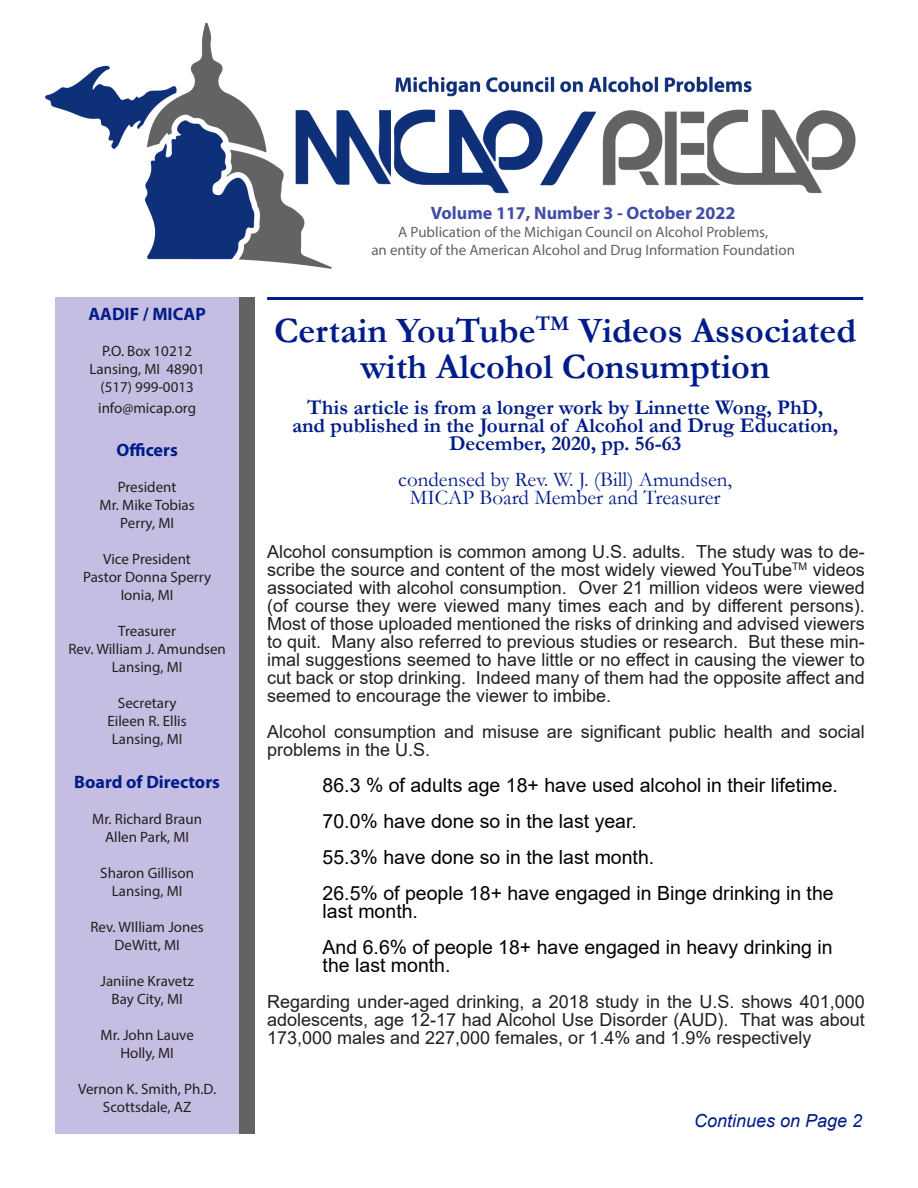
<style>
.page{position:relative;width:918px;height:1188px;background:#fff}
.page>*{position:absolute;margin:0;border:0;box-sizing:border-box;transform-origin:0 0}
.Topic_Title{font:700 36px/36px "Garamond";color:#001c88;text-align:center}
.Topic_Title-2{font:700 21px/18px "Garamond";color:#001c88;text-align:center}
.Topic_Title-3{font:21px "Garamond";color:#001c88}
.parapraph_style{font:19.5px/18px "Arial";color:#000}
.parapraph_style-2{font:18px/18px "Arial";color:#231f20;text-align:justify}
.t1{font:700 18px "Myriad Pro";color:#001c88}
.t2{font:700 18px "Myriad Pro";color:#424ca7}
.parapraph_style-3{font:italic 18px "Arial";color:#001c88}
.t3{font:15px "Myriad Pro";color:#231f20}
.t4{font:15px "Myriad Pro";color:#636366}
</style>
<div class="page">
<div style="left:55px;top:297px;width:185px;height:837px;background:#c5bee2"></div>
<div style="left:240px;top:297px;width:15px;height:837px;background:#636366"></div>
<img style="left:45px;top:23px;width:811px;height:246px">
<hr style="left:267px;top:297px;width:596px;height:3px;background:#001c88">
<p class="t1" style="left:88px;top:302px;width:119px">AADIF / MICAP</p>
<p class="t3" style="left:102px;top:341px;width:91px">P.O. Box 10212</p>
<p class="t3" style="left:89px;top:359px;width:117px">Lansing, MI 48901</p>
<p class="t3" style="left:101px;top:377px;width:95px">(517) 999-0013</p>
<p class="t3" style="left:98px;top:399px;width:99px">info@micap.org</p>
<p class="t1" style="left:116px;top:438px;width:63px">Officers</p>
<p class="t3" style="left:118px;top:478px;width:60px">President</p>
<p class="t3" style="left:99px;top:496px;width:97px">Mr. Mike Tobias</p>
<p class="t3" style="left:120px;top:514px;width:55px">Perry, MI</p>
<p class="t3" style="left:103px;top:550px;width:89px">Vice President</p>
<p class="t3" style="left:83px;top:568px;width:130px">Pastor Donna Sperry</p>
<p class="t3" style="left:121px;top:586px;width:54px">Ionia, MI</p>
<p class="t3" style="left:118px;top:622px;width:59px">Treasurer</p>
<p class="t3" style="left:68px;top:640px;width:159px">Rev. William J. Amundsen</p>
<p class="t3" style="left:112px;top:658px;width:72px">Lansing, MI</p>
<p class="t3" style="left:118px;top:694px;width:60px">Secretary</p>
<p class="t3" style="left:108px;top:712px;width:81px">Eileen R. Ellis</p>
<p class="t3" style="left:112px;top:730px;width:72px">Lansing, MI</p>
<p class="t1" style="left:74px;top:770px;width:147px">Board of Directors</p>
<p class="t3" style="left:92px;top:809px;width:111px">Mr. Richard Braun</p>
<p class="t3" style="left:105px;top:827px;width:86px">Allen Park, MI</p>
<p class="t3" style="left:100px;top:863px;width:95px">Sharon Gillison</p>
<p class="t3" style="left:112px;top:881px;width:72px">Lansing, MI</p>
<p class="t3" style="left:90px;top:917px;width:115px">Rev. WIlliam Jones</p>
<p class="t3" style="left:114px;top:935px;width:67px">DeWitt, MI</p>
<p class="t3" style="left:100px;top:971px;width:95px">Janiine Kravetz</p>
<p class="t3" style="left:112px;top:989px;width:73px">Bay City, MI</p>
<p class="t3" style="left:100px;top:1025px;width:95px">Mr. John Lauve</p>
<p class="t3" style="left:120px;top:1043px;width:55px">Holly, MI</p>
<p class="t3" style="left:78px;top:1079px;width:139px">Vernon K. Smith, Ph.D.</p>
<p class="t3" style="left:103px;top:1097px;width:90px">Scottsdale, AZ</p>
<p class="t2" style="left:431px;top:202px;width:306px">Volume 117, Number 3 - October 2022</p>
<p class="t4" style="left:398px;top:223px;width:371px">A Publication of the Michigan Council on Alcohol Problems,</p>
<p class="t4" style="left:371px;top:241px;width:425px">an entity of the American Alcohol and Drug Information Foundation</p>
<p class="Topic_Title" style="left:274px;top:313px;width:584px">Certain YouTube<sup>TM</sup> Videos Associated with Alcohol Consumption</p>
<p class="Topic_Title-2" style="left:307px;top:398px;width:517px">This article is from a longer work by Linnette Wong, PhD,</p>
<p class="Topic_Title-2" style="left:292px;top:416px;width:548px">and published in the Journal of Alcohol and Drug Education,<br>December, 2020, pp. 56-63</p>
<p class="Topic_Title-3" style="left:398px;top:465px;width:335px">condensed by Rev. W. J. (Bill) Amundsen,</p>
<p class="Topic_Title-3" style="left:410px;top:483px;width:312px">MICAP Board Member and Treasurer</p>
<p class="parapraph_style-2" style="left:267px;top:543px;width:599px">Alcohol consumption is common among U.S. adults. The study was to de&shy;scribe the source and content of the most widely viewed YouTube<sup>TM</sup> videos associated with alcohol consumption. Over 21 million videos were viewed (of course they were viewed many times each and by different persons).<br>Most of those uploaded mentioned the risks of drinking and advised viewers to quit. Many also referred to previous studies or research. But these min&shy;imal suggestions seemed to have little or no effect in causing the viewer to cut back or stop drinking. Indeed many of them had the opposite affect and seemed to encourage the viewer to imbibe.</p>
<p class="parapraph_style-2" style="left:267px;top:723px;width:599px">Alcohol consumption and misuse are significant public health and social problems in the U.S.</p>
<p class="parapraph_style" style="left:323px;top:776px;width:517px">86.3 % of adults age 18+ have used alcohol in their lifetime.</p>
<p class="parapraph_style" style="left:323px;top:812px;width:316px">70.0% have done so in the last year.</p>
<p class="parapraph_style" style="left:323px;top:848px;width:333px">55.3% have done so in the last month.</p>
<p class="parapraph_style" style="left:323px;top:884px;width:513px">26.5% of people 18+ have engaged in Binge drinking in the last month.</p>
<p class="parapraph_style" style="left:323px;top:938px;width:512px">And 6.6% of people 18+ have engaged in heavy drinking in the last month.</p>
<p class="parapraph_style-2" style="left:267px;top:993px;width:599px">Regarding under-aged drinking, a 2018 study in the U.S. shows 401,000 adolescents, age 12-17 had Alcohol Use Disorder (AUD). That was about 173,000 males and 227,000 females, or 1.4% and 1.9% respectively</p>
<p class="parapraph_style-3" style="left:694px;top:1109px;width:170px">Continues on Page 2</p>
</div>
